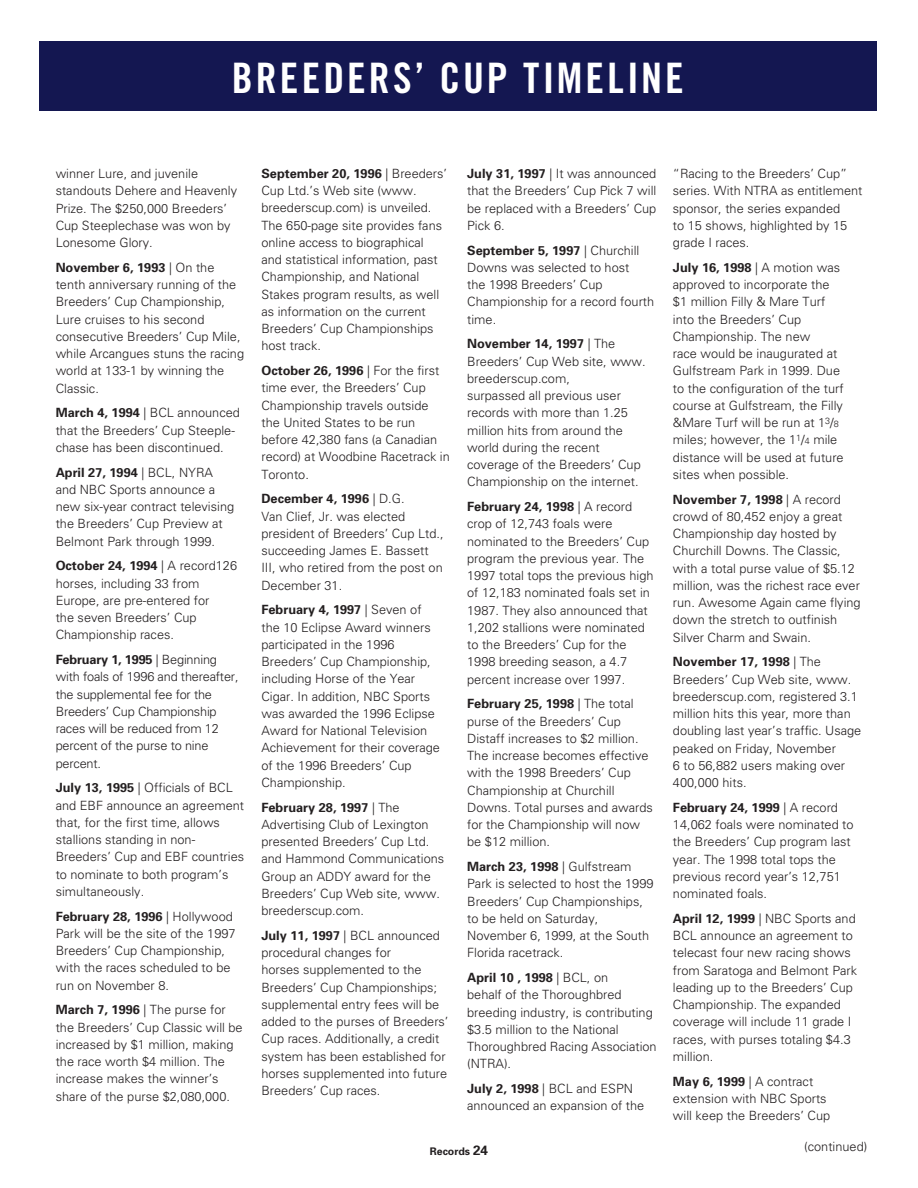
<style>
.page{position:relative;width:918px;height:1188px;background:#fff}
.page>*{position:absolute;margin:0;border:0;box-sizing:border-box;transform-origin:0 0}
.t1{font:42px "Trade Gothic Bold Cond Twenty";letter-spacing:.075em;color:#fff}
.Dates_Copy{font:300 12.75px/17.2px "Univers";color:#231f20}
.Chart_w_Rule{font:300 12.75px "Univers";color:#231f20}
.t2{font:700 10.5px "Univers";color:#231f20}
.s1{font-weight:700}
.s2{font-size:13.5px}
.s3{font-size:9px}
</style>
<div class="page">
<div style="left:39px;top:41px;width:837px;height:70px;background:#141751"></div>
<h1 class="t1" style="left:232px;top:53px;width:453px">BREEDERS’ CUP TIMELINE</h1>
<p class="Dates_Copy" style="left:56px;top:165px;width:183px">winner Lure, and juvenile standouts Dehere and Heavenly<br>Prize. The $250,000 Breeders’<br>Cup Steeplechase was won by<br>Lonesome Glory.</p>
<p class="Dates_Copy" style="left:56px;top:259px;width:190px"><span class="s1">November 6, 1993</span> | On the tenth anniversary running of the<br>Breeders’ Cup Championship,<br>Lure cruises to his second consecutive Breeders’ Cup Mile, while Arcangues stuns the racing world at 133-1 by winning the<br>Classic.</p>
<p class="Dates_Copy" style="left:56px;top:404px;width:186px"><span class="s1">March 4, 1994</span> | BCL announced that the Breeders’ Cup Steeple&shy;chase has been discontinued.</p>
<p class="Dates_Copy" style="left:56px;top:463px;width:180px"><span class="s1">April 27, 1994</span> | BCL, NYRA and NBC Sports announce a new six-year contract televising the Breeders’ Cup Preview at<br>Belmont Park through 1999.</p>
<p class="Dates_Copy" style="left:56px;top:557px;width:183px"><span class="s1">October 24, 1994</span> | A record126 horses, including 33 from<br>Europe, are pre-entered for<br>the seven Breeders’ Cup<br>Championship races.</p>
<p class="Dates_Copy" style="left:56px;top:651px;width:184px"><span class="s1">February 1, 1995</span> | Beginning with foals of 1996 and thereafter, the supplemental fee for the<br>Breeders’ Cup Championship races will be reduced from 12 percent of the purse to nine percent.</p>
<p class="Dates_Copy" style="left:56px;top:779px;width:190px"><span class="s1">July 13, 1995</span> | Officials of BCL and EBF announce an agreement that, for the first time, allows stallions standing in non-<br>Breeders’ Cup and EBF countries to nominate to both program’s simultaneously.</p>
<p class="Dates_Copy" style="left:56px;top:907px;width:181px"><span class="s1">February 28, 1996</span> | Hollywood<br>Park will be the site of the 1997<br>Breeders’ Cup Championship, with the races scheduled to be run on November 8.</p>
<p class="Dates_Copy" style="left:56px;top:1001px;width:189px"><span class="s1">March 7, 1996</span> | The purse for the Breeders’ Cup Classic will be increased by $1 million, making the race worth $4 million. The increase makes the winner’s share of the purse $2,080,000.</p>
<p class="Dates_Copy" style="left:261px;top:165px;width:187px"><span class="s1">September 20, 1996</span> | Breeders’<br>Cup Ltd.’s Web site (www. breederscup.com) is unveiled.<br>The 650-page site provides fans online access to biographical and statistical information, past<br>Championship, and National<br>Stakes program results, as well as information on the current<br>Breeders’ Cup Championships host track.</p>
<p class="Dates_Copy" style="left:261px;top:362px;width:190px"><span class="s1">October 26, 1996</span> | For the first time ever, the Breeders’ Cup<br>Championship travels outside the United States to be run before 42,380 fans (a Canadian record) at Woodbine Racetrack in<br>Toronto.</p>
<p class="Dates_Copy" style="left:261px;top:490px;width:184px"><span class="s1">December 4, 1996</span> | D.G.<br>Van Clief, Jr. was elected president of Breeders’ Cup Ltd., succeeding James E. Bassett<br>III, who retired from the post on<br>December 31.</p>
<p class="Dates_Copy" style="left:261px;top:601px;width:180px"><span class="s1">February 4, 1997</span> | Seven of the 10 Eclipse Award winners participated in the 1996<br>Breeders’ Cup Championship, including Horse of the Year<br>Cigar. In addition, NBC Sports was awarded the 1996 Eclipse<br>Award for National Television<br>Achievement for their coverage of the 1996 Breeders’ Cup<br>Championship.</p>
<p class="Dates_Copy" style="left:261px;top:799px;width:184px"><span class="s1">February 28, 1997</span> | The<br>Advertising Club of Lexington presented Breeders’ Cup Ltd. and Hammond Communications<br>Group an ADDY award for the<br>Breeders’ Cup Web site, www. breederscup.com.</p>
<p class="Dates_Copy" style="left:261px;top:927px;width:189px"><span class="s1">July 11, 1997</span> | BCL announced procedural changes for<br>horses supplemented to the<br>Breeders’ Cup Championships; supplemental entry fees will be added to the purses of Breeders’<br>Cup races. Additionally, a credit system has been established for horses supplemented into future<br>Breeders’ Cup races.</p>
<p class="Dates_Copy" style="left:467px;top:165px;width:191px;text-align:justify"><span class="s1">July 31, 1997</span> | It was announced that the Breeders’ Cup Pick 7 will be replaced with a Breeders’ Cup Pick 6.</p>
<p class="Dates_Copy" style="left:467px;top:241px;width:189px"><span class="s1">September 5, 1997</span> | Churchill<br>Downs was selected to host<br>the 1998 Breeders’ Cup<br>Championship for a record fourth time.</p>
<p class="Dates_Copy" style="left:467px;top:335px;width:180px"><span class="s1">November 14, 1997</span> | The<br>Breeders’ Cup Web site, www. breederscup.com,<br>surpassed all previous user records with more than 1.25 million hits from around the world during the recent coverage of the Breeders’ Cup<br>Championship on the internet.</p>
<p class="Dates_Copy" style="left:467px;top:498px;width:188px"><span class="s1">February 24, 1998</span> | A record crop of 12,743 foals were nominated to the Breeders’ Cup program the previous year. The<br>1997 total tops the previous high of 12,183 nominated foals set in<br>1987. They also announced that<br>1,202 stallions were nominated to the Breeders’ Cup for the<br>1998 breeding season, a 4.7 percent increase over 1997.</p>
<p class="Dates_Copy" style="left:467px;top:695px;width:187px"><span class="s1">February 25, 1998</span> | The total purse of the Breeders’ Cup<br>Distaff increases to $2 million.<br>The increase becomes effective with the 1998 Breeders’ Cup<br>Championship at Churchill<br>Downs. Total purses and awards for the Championship will now be $12 million.</p>
<p class="Dates_Copy" style="left:467px;top:858px;width:188px"><span class="s1">March 23, 1998</span> | Gulfstream<br>Park is selected to host the 1999<br>Breeders’ Cup Championships, to be held on Saturday,<br>November 6, 1999, at the South<br>Florida racetrack.</p>
<p class="Dates_Copy" style="left:467px;top:969px;width:191px"><span class="s1">April 10 , 1998</span> | BCL, on<br>behalf of the Thoroughbred breeding industry, is contributing $3.5 million to the National<br>Thoroughbred Racing Association (NTRA).</p>
<p class="Dates_Copy" style="left:467px;top:1080px;width:179px"><span class="s1">July 2, 1998</span> | BCL and ESPN announced an expansion of the</p>
<p class="t2" style="left:430px;top:1145px;width:60px">Records <span class="s2">24</span></p>
<p class="Dates_Copy" style="left:673px;top:165px;width:191px">“Racing to the Breeders’ Cup” series. With NTRA as entitlement sponsor, the series expanded<br>to 15 shows, highlighted by 15 grade I races.</p>
<p class="Dates_Copy" style="left:673px;top:259px;width:172px"><span class="s1">July 16, 1998</span> | A motion was approved to incorporate the $1 million Filly &amp; Mare Turf into the Breeders’ Cup<br>Championship. The new<br>race would be inaugurated at<br>Gulfstream Park in 1999. Due to the configuration of the turf course at Gulfstream, the Filly &amp;Mare Turf will be run at 1<sup>3</sup>/<span class="s3">8 </span>miles; however, the 1<sup>1</sup>/<span class="s3">4</span> mile distance will be used at future sites when possible.</p>
<p class="Dates_Copy" style="left:673px;top:490px;width:189px"><span class="s1">November 7, 1998</span> | A record crowd of 80,452 enjoy a great<br>Championship day hosted by<br>Churchill Downs. The Classic, with a total purse value of $5.12 million, was the richest race ever run. Awesome Again came flying down the stretch to outfinish<br>Silver Charm and Swain.</p>
<p class="Dates_Copy" style="left:673px;top:653px;width:190px"><span class="s1">November 17, 1998</span> | The<br>Breeders’ Cup Web site, www. breederscup.com, registered 3.1 million hits this year, more than doubling last year’s traffic. Usage peaked on Friday, November<br>6 to 56,882 users making over<br>400,000 hits.</p>
<p class="Dates_Copy" style="left:673px;top:799px;width:182px"><span class="s1">February 24, 1999</span> | A record<br>14,062 foals were nominated to the Breeders’ Cup program last year. The 1998 total tops the previous record year’s 12,751 nominated foals.</p>
<p class="Dates_Copy" style="left:673px;top:910px;width:186px"><span class="s1">April 12, 1999</span> | NBC Sports and<br>BCL announce an agreement to telecast four new racing shows from Saratoga and Belmont Park leading up to the Breeders’ Cup<br>Championship. The expanded coverage will include 11 grade I races, with purses totaling $4.3 million.</p>
<p class="Dates_Copy" style="left:673px;top:1072px;width:159px"><span class="s1">May 6, 1999</span> | A contract extension with NBC Sports will keep the Breeders’ Cup</p>
<p class="Chart_w_Rule" style="left:804px;top:1139px;width:65px">(continued)</p>
</div>
